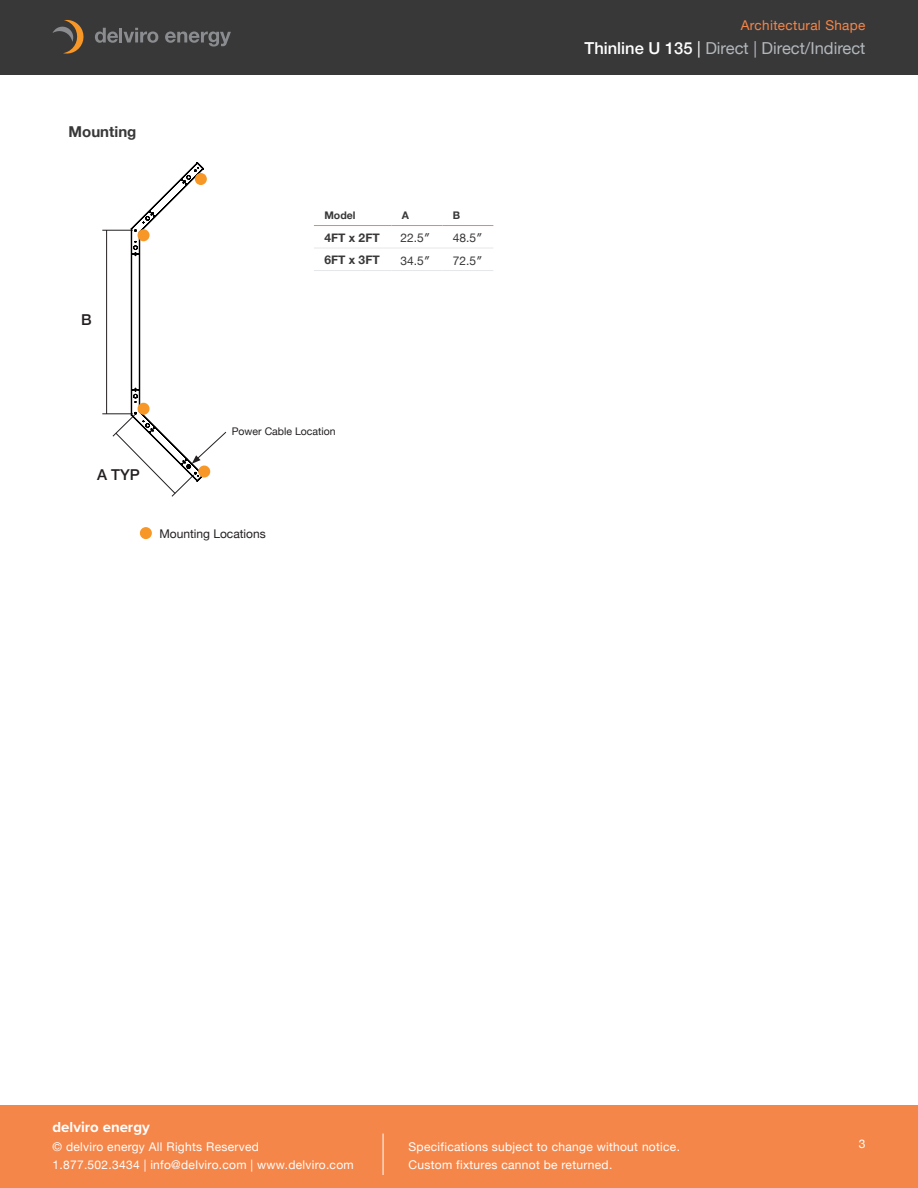
<style>
.page{position:relative;width:918px;height:1188px;background:#fff}
.page>*{position:absolute;margin:0;border:0;box-sizing:border-box;transform-origin:0 0}
.t1{font:16.5px "Helvetica Neue";color:#b2b7bb}
.t2{font:700 15px "Proxima Nova";color:#fff}
.t3{font:700 15px "Helvetica Neue";color:#383839}
.t4{font:500 15px "Helvetica Neue";color:#231f20}
.t5{font:13.5px "Helvetica Neue";letter-spacing:.025em;color:#f58649}
.t6{font:12px/18px "Helvetica Neue";letter-spacing:.025em;color:#fff}
.t7{font:12px "Helvetica Neue";color:#383839}
.t8{font:12px "Helvetica Neue";color:#231f20}
.t9{font:700 12px "Helvetica Neue";color:#383839}
.t10{font:10.5px "Helvetica Neue";color:#231f20}
.t11{font:700 10.5px "Helvetica Neue";color:#383839}
.s1{font-weight:500;color:#fff}
.s2{color:#fff}
</style>
<div class="page">
<div style="left:0;top:1106px;width:918px;height:82px;background:#f58649"></div>
<div style="left:0;top:0;width:918px;height:75px;background:#383839"></div>
<hr style="left:383px;top:1134px;width:1px;height:41px;background:#fff">
<svg style="left:52px;top:20px;width:32px;height:34px"></svg>
<svg style="left:95px;top:28px;width:63px;height:15px"></svg>
<svg style="left:165px;top:32px;width:66px;height:15px"></svg>
<hr style="left:102px;top:230px;width:31px;height:1px;background:#231f20">
<hr style="left:102px;top:414px;width:31px;height:1px;background:#231f20">
<hr style="left:106px;top:230px;width:1px;height:184px;background:#231f20">
<hr style="left:314px;top:248px;width:77px;height:1px;background:#e6e7e9">
<hr style="left:391px;top:248px;width:51px;height:1px;background:#e6e7e9">
<hr style="left:442px;top:248px;width:51px;height:1px;background:#e6e7e9">
<hr style="left:314px;top:270px;width:77px;height:1px;background:#e6e7e9">
<hr style="left:391px;top:270px;width:51px;height:1px;background:#e6e7e9">
<hr style="left:442px;top:270px;width:51px;height:1px;background:#e6e7e9">
<hr style="left:314px;top:225px;width:77px;height:1px;background:#f58649">
<hr style="left:391px;top:225px;width:51px;height:1px;background:#f58649">
<hr style="left:442px;top:225px;width:51px;height:1px;background:#f58649">
<div style="left:140px;top:527px;width:12px;height:12px;background:#f79727;border-radius:50%"></div>
<svg style="left:112px;top:162px;width:114px;height:335px"></svg>
<div style="left:195px;top:173px;width:12px;height:12px;background:#f79727;border-radius:50%"></div>
<div style="left:138px;top:229px;width:12px;height:12px;background:#f79727;border-radius:50%"></div>
<div style="left:138px;top:403px;width:12px;height:12px;background:#f79727;border-radius:50%"></div>
<div style="left:198px;top:466px;width:12px;height:12px;background:#f79727;border-radius:50%"></div>
<p class="t3" style="left:69px;top:120px;width:69px">Mounting</p>
<p class="t4" style="left:81px;top:308px;width:12px">B</p>
<p class="t11" style="left:324px;top:207px;width:33px">Model</p>
<p class="t11" style="left:402px;top:207px;width:9px">A</p>
<p class="t11" style="left:453px;top:207px;width:9px">B</p>
<p class="t9" style="left:324px;top:228px;width:57px">4FT x 2FT</p>
<p class="t7" style="left:400px;top:230px;width:31px">22.5″</p>
<p class="t7" style="left:453px;top:230px;width:31px">48.5″</p>
<p class="t9" style="left:324px;top:251px;width:57px">6FT x 3FT</p>
<p class="t7" style="left:400px;top:252px;width:31px">34.5″</p>
<p class="t7" style="left:453px;top:252px;width:31px">72.5″</p>
<p class="t4" style="left:97px;top:463px;width:44px">A TYP</p>
<p class="t10" style="left:232px;top:424px;width:105px">Power Cable Location</p>
<p class="t8" style="left:159px;top:525px;width:108px">Mounting Locations</p>
<p class="t5" style="left:741px;top:15px;width:126px">Architectural Shape</p>
<h1 class="t1" style="left:585px;top:36px;width:282px"><span class="s1">Thinline U 135</span> <span class="s2">|</span> Direct | Direct/Indirect</h1>
<p class="t2" style="left:52px;top:1116px;width:99px">delviro energy</p>
<p class="t6" style="left:52px;top:1138px;width:303px">© delviro energy All Rights Reserved<br>1.877.502.3434 | info@delviro.com | www.delviro.com</p>
<p class="t6" style="left:409px;top:1138px;width:273px">Specifications subject to change without notice.<br>Custom fixtures cannot be returned.</p>
<p class="t6" style="left:859px;top:1135px;width:8px">3</p>
</div>
